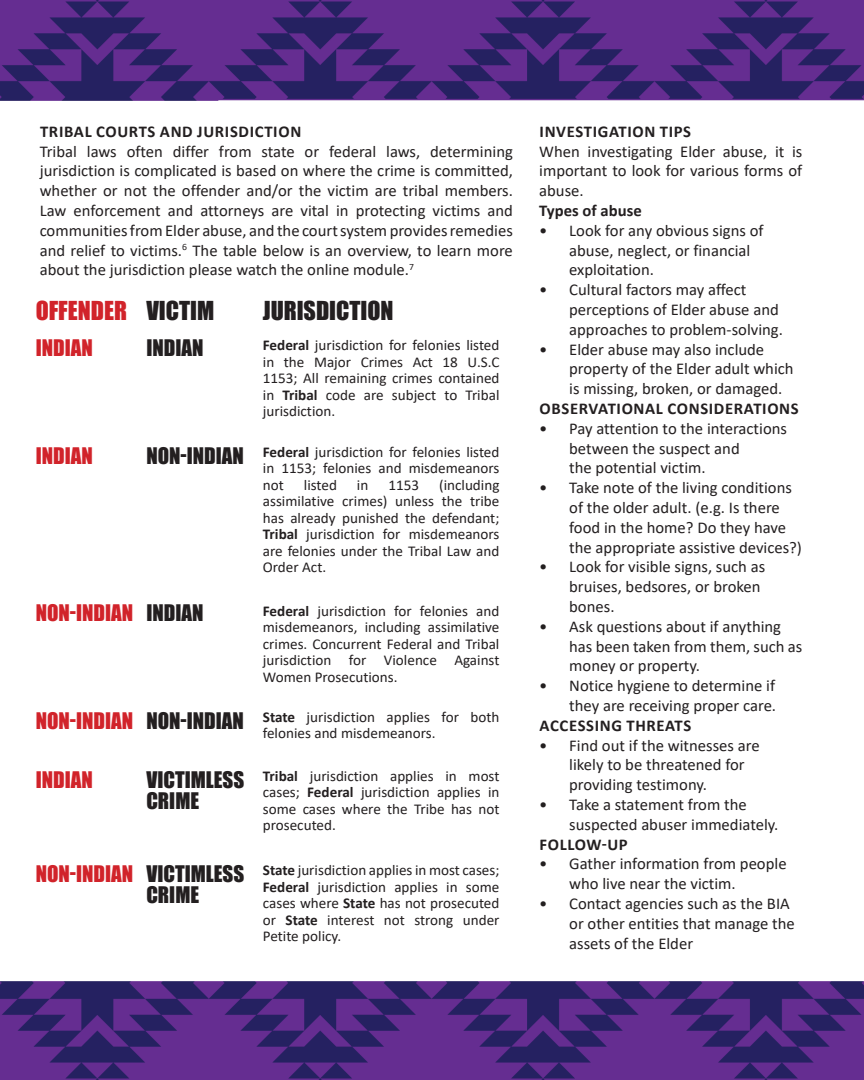
<style>
.page{position:relative;width:864px;height:1080px;background:#fff}
.page>*{position:absolute;margin:0;border:0;box-sizing:border-box;transform-origin:0 0}
.t1{font:24px "Impact";color:#231f20}
.t2{font:24px "Impact";color:#d1232a}
.t3{font:21px "Impact";color:#231f20}
.t4{font:21px "Impact";color:#d1232a}
.t5{font:16.5px/19.8px "Calibri";color:#231f20;text-align:justify}
.t6{font:700 16.5px "Calibri";letter-spacing:.04em;color:#231f20}
.t7{font:700 16.5px "Calibri";color:#231f20}
.t8{font:15px/16.5px "Calibri";color:#231f20;text-align:justify}
.s1{font-weight:700}
</style>
<div class="page">
<img style="left:0;top:0;width:864px;height:1080px">
<p class="t6" style="left:40px;top:120px;width:263px">TRIBAL COURTS AND JURISDICTION</p>
<p class="t5" style="left:40px;top:141px;width:475px">Tribal laws often differ from state or federal laws, determining jurisdiction is complicated is based on where the crime is committed, whether or not the offender and/or the victim are tribal members.<br>Law enforcement and attorneys are vital in protecting victims and communities from Elder abuse, and the court system provides remedies and relief to victims.<sup>6</sup> The table below is an overview, to learn more about the jurisdiction please watch the online module.<sup>7</sup></p>
<p class="t2" style="left:36px;top:292px;width:93px">OFFENDER</p>
<p class="t4" style="left:36px;top:332px;width:59px">INDIAN</p>
<p class="t4" style="left:36px;top:439px;width:59px">INDIAN</p>
<p class="t4" style="left:36px;top:597px;width:99px">NON-INDIAN</p>
<p class="t4" style="left:36px;top:705px;width:99px">NON-INDIAN</p>
<p class="t4" style="left:36px;top:763px;width:59px">INDIAN</p>
<p class="t4" style="left:36px;top:858px;width:99px">NON-INDIAN</p>
<p class="t1" style="left:146px;top:292px;width:69px">VICTIM</p>
<p class="t1" style="left:263px;top:292px;width:132px">JURISDICTION</p>
<p class="t3" style="left:146px;top:332px;width:59px">INDIAN</p>
<p class="t8" style="left:263px;top:337px;width:238px"><span class="s1">Federal</span> jurisdiction for felonies listed in the Major Crimes Act 18 U.S.C 1153; All remaining crimes contained in <span class="s1">Tribal</span> code are subject to Tribal jurisdiction.</p>
<p class="t8" style="left:263px;top:443px;width:238px"><span class="s1">Federal</span> jurisdiction for felonies listed in 1153; felonies and misdemeanors not</p>
<p class="t3" style="left:146px;top:439px;width:99px">NON-INDIAN</p>
<p class="t8" style="left:263px;top:476px;width:238px;text-indent:176px">(including assimilative crimes) unless the tribe has already punished the defendant; <span class="s1">Tribal</span> jurisdiction for misdemeanors are felonies under the Tribal Law and Order Act.</p>
<p class="t8" style="left:263px;top:602px;width:238px"><span class="s1">Federal</span> jurisdiction for felonies and misdemeanors, including assimilative crimes. Concurrent Federal and Tribal jurisdiction for Violence Against Women Prosecutions.</p>
<p class="t8" style="left:263px;top:708px;width:238px"><span class="s1">State</span> jurisdiction applies for both felonies and misdemeanors.</p>
<p class="t8" style="left:263px;top:767px;width:238px"><span class="s1">Tribal</span> jurisdiction applies in most cases; <span class="s1">Federal</span> jurisdiction applies in some cases where the Tribe has not prosecuted.</p>
<p class="t8" style="left:263px;top:862px;width:238px"><span class="s1">State</span> jurisdiction applies in most cases; <span class="s1">Federal</span> jurisdiction applies in some cases where <span class="s1">State</span> has not prosecuted or <span class="s1">State</span> interest not strong under Petite policy.</p>
<p class="t8" style="left:304px;top:476px;width:35px">listed</p>
<p class="t8" style="left:357px;top:476px;width:13px">in</p>
<p class="t8" style="left:388px;top:476px;width:32px">1153</p>
<p class="t3" style="left:146px;top:597px;width:59px">INDIAN</p>
<p class="t3" style="left:146px;top:705px;width:99px">NON-INDIAN</p>
<p class="t3" style="left:146px;top:763px;width:99px">VICTIMLESS</p>
<p class="t3" style="left:146px;top:784px;width:54px">CRIME</p>
<p class="t3" style="left:146px;top:858px;width:99px">VICTIMLESS</p>
<p class="t3" style="left:146px;top:879px;width:54px">CRIME</p>
<p class="t6" style="left:540px;top:120px;width:153px">INVESTIGATION TIPS</p>
<p class="t5" style="left:539px;top:141px;width:265px">When investigating Elder abuse, it is important to look for various forms of abuse.</p>
<p class="t7" style="left:539px;top:199px;width:104px">Types of abuse</p>
<p class="t5" style="left:539px;top:220px;width:226px">• Look for any obvious signs of</p>
<p class="t5" style="left:569px;top:240px;width:183px">abuse, neglect, or financial</p>
<p class="t5" style="left:569px;top:260px;width:86px">exploitation.</p>
<p class="t5" style="left:539px;top:279px;width:209px">• Cultural factors may affect</p>
<p class="t5" style="left:569px;top:299px;width:211px">perceptions of Elder abuse and</p>
<p class="t5" style="left:569px;top:319px;width:215px">approaches to problem-solving.</p>
<p class="t5" style="left:539px;top:339px;width:227px">• Elder abuse may also include</p>
<p class="t5" style="left:569px;top:359px;width:226px">property of the Elder adult which</p>
<p class="t5" style="left:569px;top:378px;width:215px">is missing, broken, or damaged.</p>
<p class="t6" style="left:540px;top:397px;width:261px">OBSERVATIONAL CONSIDERATIONS</p>
<p class="t5" style="left:539px;top:418px;width:249px">• Pay attention to the interactions</p>
<p class="t5" style="left:569px;top:438px;width:172px">between the suspect and</p>
<p class="t5" style="left:569px;top:458px;width:138px">the potential victim.</p>
<p class="t5" style="left:539px;top:477px;width:254px">• Take note of the living conditions</p>
<p class="t5" style="left:569px;top:497px;width:212px">of the older adult. (e.g. Is there</p>
<p class="t5" style="left:569px;top:517px;width:218px">food in the home? Do they have</p>
<p class="t5" style="left:569px;top:537px;width:234px">the appropriate assistive devices?)</p>
<p class="t5" style="left:539px;top:557px;width:228px">• Look for visible signs, such as</p>
<p class="t5" style="left:569px;top:576px;width:193px">bruises, bedsores, or broken</p>
<p class="t5" style="left:569px;top:596px;width:47px">bones.</p>
<p class="t5" style="left:539px;top:616px;width:243px">• Ask questions about if anything</p>
<p class="t5" style="left:569px;top:636px;width:235px">has been taken from them, such as</p>
<p class="t5" style="left:569px;top:656px;width:132px">money or property.</p>
<p class="t5" style="left:539px;top:675px;width:237px">• Notice hygiene to determine if</p>
<p class="t5" style="left:569px;top:695px;width:208px">they are receiving proper care.</p>
<p class="t6" style="left:540px;top:714px;width:153px">ACCESSING THREATS</p>
<p class="t5" style="left:539px;top:735px;width:222px">• Find out if the witnesses are</p>
<p class="t5" style="left:569px;top:755px;width:177px">likely to be threatened for</p>
<p class="t5" style="left:569px;top:774px;width:139px">providing testimony.</p>
<p class="t5" style="left:539px;top:794px;width:209px">• Take a statement from the</p>
<p class="t5" style="left:569px;top:814px;width:211px">suspected abuser immediately.</p>
<p class="t6" style="left:540px;top:832px;width:90px">FOLLOW-UP</p>
<p class="t5" style="left:539px;top:854px;width:249px">• Gather information from people</p>
<p class="t5" style="left:569px;top:873px;width:168px">who live near the victim.</p>
<p class="t5" style="left:539px;top:893px;width:252px">• Contact agencies such as the BIA</p>
<p class="t5" style="left:569px;top:913px;width:227px">or other entities that manage the</p>
<p class="t5" style="left:569px;top:933px;width:125px">assets of the Elder</p>
</div>
